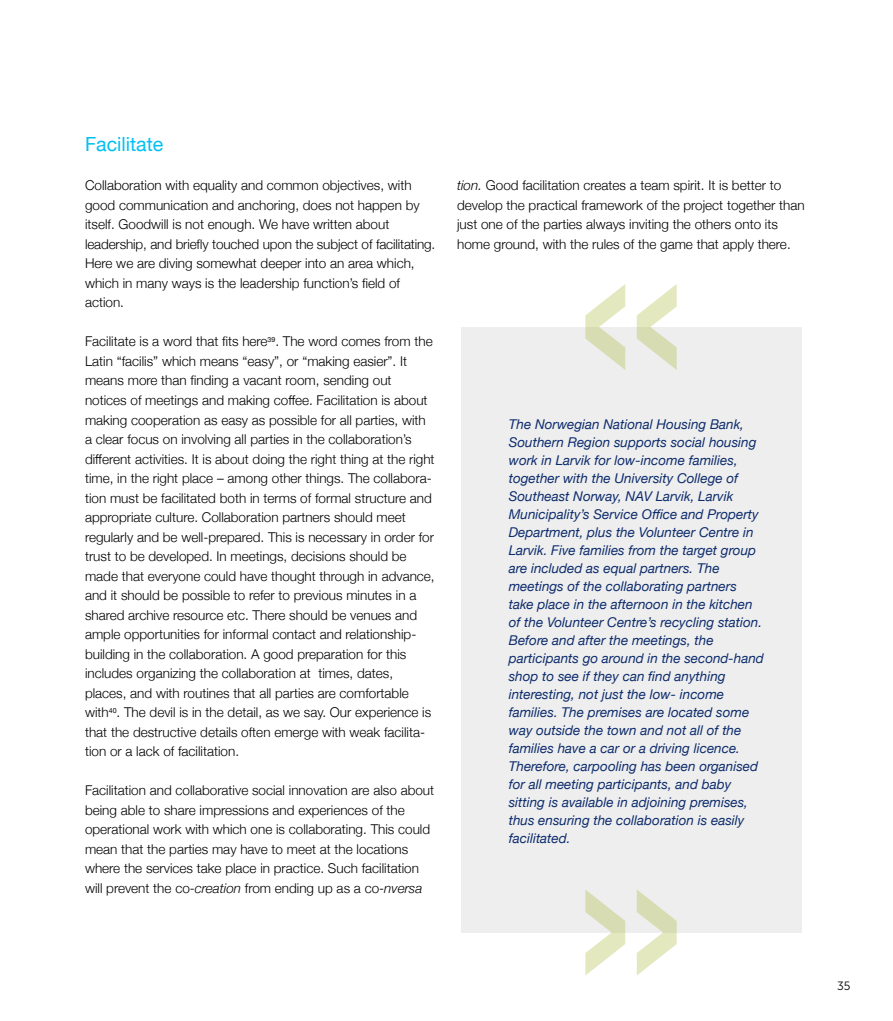
<style>
.page{position:relative;width:893px;height:1021px;background:#fff}
.page>*{position:absolute;margin:0;border:0;box-sizing:border-box;transform-origin:0 0}
.t1{font:19.5px "Helvetica Neue";color:#00c0f3}
.t2{font:300 13.5px/19.5px "Helvetica Neue";color:#000}
.t3{font:italic 13.5px/18px "Helvetica Neue";color:#0d2c6c}
.t4{font:12px "Museo Sans 300";color:#000}
.s1{font-style:italic}
</style>
<div class="page">
<div style="left:461px;top:327px;width:340px;height:605px;background:#eee"></div>
<svg style="left:585px;top:284px;width:92px;height:86px"></svg>
<svg style="left:585px;top:889px;width:92px;height:86px"></svg>
<h1 class="t1" style="left:85px;top:130px;width:80px">Facilitate</h1>
<p class="t2" style="left:85px;top:175px;width:352px">Collaboration with equality and common objectives, with good communication and anchoring, does not happen by itself. Goodwill is not enough. We have written about leadership, and briefly touched upon the subject of facilitating.<br>Here we are diving somewhat deeper into an area which, which in many ways is the leadership function’s field of action.</p>
<p class="t2" style="left:85px;top:331px;width:351px">Facilitate is a word that fits here<sup>39</sup>. The word comes from the Latin “facilis” which means “easy”, or “making easier”. It means more than finding a vacant room, sending out notices of meetings and making coffee. Facilitation is about making cooperation as easy as possible for all parties, with a clear focus on involving all parties in the collaboration’s different activities. It is about doing the right thing at the right time, in the right place – among other things. The collabora&shy;tion must be facilitated both in terms of formal structure and appropriate culture. Collaboration partners should meet regularly and be well-prepared. This is necessary in order for trust to be developed. In meetings, decisions should be made that everyone could have thought through in advance, and it should be possible to refer to previous minutes in a shared archive resource etc. There should be venues and ample opportunities for informal contact and relationship&shy;building in the collaboration. A good preparation for this includes organizing the collaboration at times, dates, places, and with routines that all parties are comfortable with<sup>40</sup>. The devil is in the detail, as we say. Our experience is that the destructive details often emerge with weak facilita&shy;tion or a lack of facilitation.</p>
<p class="t2" style="left:85px;top:779px;width:351px">Facilitation and collaborative social innovation are also about being able to share impressions and experiences of the operational work with which one is collaborating. This could mean that the parties may have to meet at the locations where the services take place in practice. Such facilitation will prevent the co-<span class="s1">creation</span> from ending up as a co-<span class="s1">nversa</span></p>
<p class="t2" style="left:457px;top:175px;width:349px"><span class="s1">tion.</span> Good facilitation creates a team spirit. It is better to develop the practical framework of the project together than just one of the parties always inviting the others onto its home ground, with the rules of the game that apply there.</p>
<p class="t3" style="left:509px;top:416px;width:257px">The Norwegian National Housing Bank, Southern Region supports social housing work in Larvik for low-income families, together with the University College of Southeast Norway, NAV Larvik, Larvik Municipality’s Service Office and Property Department, plus the Volunteer Centre in Larvik. Five families from the target group are included as equal partners. The meetings of the collaborating partners take place in the afternoon in the kitchen of the Volunteer Centre’s recycling station.<br>Before and after the meetings, the participants go around in the second-hand shop to see if they can find anything interesting, not just the low- income families. The premises are located some way outside the town and not all of the families have a car or a driving licence.<br>Therefore, carpooling has been organised for all meeting participants, and baby sitting is available in adjoining premises, thus ensuring the collaboration is easily facilitated.</p>
<p class="t4" style="left:837px;top:979px;width:15px">35</p>
</div>
